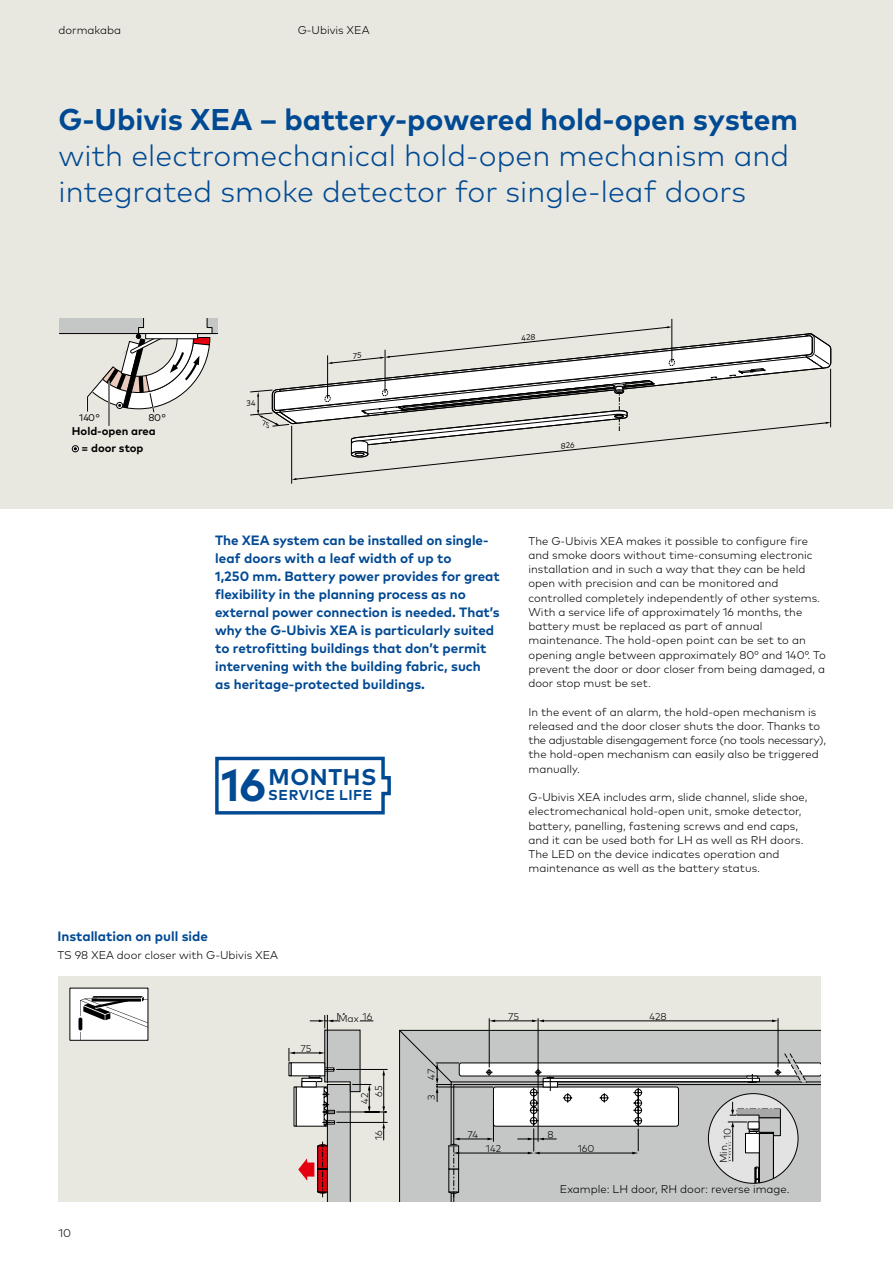
<style>
.page{position:relative;width:893px;height:1263px;background:#fff}
.page>*{position:absolute;margin:0;border:0;box-sizing:border-box;transform-origin:0 0}
.t1{font:700 45.3px "Mark Pro";color:#004993}
.t2{font:300 30px/36px "Mark Pro";letter-spacing:.005em;color:#004993}
.t3{font:700 30px "Mark Pro";color:#004993}
.t4{font:700 22.8px "Mark Pro";letter-spacing:.025em;color:#004993}
.t5{font:700 14.25px "Mark Pro";letter-spacing:.035em;color:#004993}
.t6{font:700 13.5px/18px "Mark Pro";color:#004993}
.t7{font:12.15px "Arial";color:#000}
.t8{font:300 11.25px/14.2px "Mark Pro";color:#000}
.t9{font:700 11.25px/17.5px "Mark Pro";color:#000;text-align:center}
.t10{font:300 10.2px "Mark Pro";color:#000}
.t11{font:300 9.9px/14.1px "Mark Pro";color:#000}
.t12{font:9.75px "Mark Pro";color:#000}
</style>
<div class="page">
<div style="left:0;top:0;width:893px;height:508px;background:#e9e8e0"></div>
<svg style="left:215px;top:756px;width:176px;height:59px"></svg>
<div style="left:59px;top:318px;width:159px;height:16px;background:#c5c6c6"></div>
<hr style="left:59px;top:333px;width:159px;height:1px;background:#000">
<hr style="left:108px;top:381px;width:2px;height:45px;background:#fff">
<hr style="left:109px;top:381px;width:1px;height:45px;background:#000">
<svg style="left:86px;top:318px;width:127px;height:96px"></svg>
<div style="left:72px;top:445px;width:7px;height:7px;border:1px solid #000;border-radius:50%"></div>
<svg style="left:72px;top:446px;width:6px;height:6px"></svg>
<hr style="left:291px;top:426px;width:1px;height:58px;background:#000">
<hr style="left:672px;top:319px;width:1px;height:43px;background:#000">
<div style="left:58px;top:976px;width:763px;height:225px;background:#e9e8e0"></div>
<hr style="left:538px;top:1018px;width:1px;height:124px;background:#000">
<hr style="left:778px;top:1018px;width:1px;height:49px;background:#000">
<hr style="left:542px;top:1020px;width:232px;height:1px;background:#000">
<svg style="left:772px;top:1019px;width:6px;height:3px"></svg>
<hr style="left:489px;top:1018px;width:1px;height:49px;background:#000">
<hr style="left:494px;top:1020px;width:40px;height:1px;background:#000">
<svg style="left:532px;top:1019px;width:12px;height:3px"></svg>
<svg style="left:489px;top:1019px;width:6px;height:3px"></svg>
<hr style="left:336px;top:1122px;width:52px;height:1px;background:#000">
<hr style="left:336px;top:1069px;width:52px;height:1px;background:#000">
<svg style="left:289px;top:1015px;width:97px;height:186px"></svg>
<div style="left:70px;top:988px;width:78px;height:52px;background:#fff"></div>
<div style="left:69px;top:988px;width:79px;height:53px;border:1px solid #000"></div>
<svg style="left:78px;top:1017px;width:4px;height:13px"></svg>
<svg style="left:80px;top:996px;width:68px;height:44px"></svg>
<div style="left:339px;top:1015px;width:20px;height:8px;background:#e9e8e0"></div>
<svg style="left:400px;top:1030px;width:421px;height:171px;background:#c2c3c3"></svg>
<svg style="left:250px;top:326px;width:581px;height:154px"></svg>
<p class="t8" style="left:58px;top:22px;width:64px">dormakaba</p>
<p class="t8" style="left:298px;top:22px;width:73px">G-Ubivis XEA</p>
<h2 class="t3" style="left:58px;top:97px;width:741px">G-Ubivis XEA – battery-powered hold-open system</h2>
<h2 class="t2" style="left:58px;top:136px;width:732px">with electromechanical hold-open mechanism and integrated smoke detector for single-leaf doors</h2>
<p class="t12" style="left:79px;top:410px;width:22px">140°</p>
<p class="t12" style="left:149px;top:410px;width:18px">80°</p>
<p class="t9" style="left:72px;top:421px;width:85px">Hold-open area = door stop</p>
<p class="t6" style="left:215px;top:530px;width:286px">The XEA system can be installed on single&shy;leaf doors with a leaf width of up to<br>1,250 mm. Battery power provides for great flexibility in the planning process as no external power connection is needed. That’s why the G-Ubivis XEA is particularly suited to retrofitting buildings that don’t permit intervening with the building fabric, such<br>as heritage-protected buildings.</p>
<h3 class="t4" style="left:268px;top:759px;width:110px">MONTHS</h3>
<h1 class="t1" style="left:221px;top:751px;width:46px">16</h1>
<p class="t5" style="left:268px;top:784px;width:106px">SERVICE LIFE</p>
<p class="t8" style="left:529px;top:532px;width:299px">The G-Ubivis XEA makes it possible to configure fire and smoke doors without time-consuming electronic installation and in such a way that they can be held open with precision and can be monitored and controlled completely independently of other systems.<br>With a service life of approximately 16 months, the battery must be replaced as part of annual maintenance. The hold-open point can be set to an opening angle between approximately 80° and 140°. To prevent the door or door closer from being damaged, a door stop must be set.</p>
<p class="t8" style="left:529px;top:704px;width:299px">In the event of an alarm, the hold-open mechanism is released and the door closer shuts the door. Thanks to the adjustable disengagement force (no tools necessary), the hold-open mechanism can easily also be triggered manually.</p>
<p class="t8" style="left:529px;top:789px;width:281px">G-Ubivis XEA includes arm, slide channel, slide shoe, electromechanical hold-open unit, smoke detector, battery, panelling, fastening screws and end caps, and it can be used both for LH as well as RH doors.<br>The LED on the device indicates operation and maintenance as well as the battery status.</p>
<p class="t7" style="left:672px;top:803px;width:166px">TS98-XEA_G-EMR-Ubivis_BS</p>
<p class="t7" style="left:659px;top:806px;width:176px">TS98-XEA_G-EMR-Ubivis_BGS</p>
<p class="t6" style="left:57px;top:926px;width:152px">Installation on pull side</p>
<p class="t8" style="left:57px;top:946px;width:222px">TS 98 XEA door closer with G-Ubivis XEA</p>
<p class="t11" style="left:300px;top:1040px;width:13px">75</p>
<p class="t11" style="left:337px;top:1008px;width:37px">Max. 16</p>
<p class="t11" style="left:338px;top:1011px;width:39px">Max. 26</p>
<p class="t11" style="left:508px;top:1009px;width:13px">75</p>
<p class="t11" style="left:649px;top:1009px;width:19px">428</p>
<p class="t8" style="left:58px;top:1225px;width:14px">10</p>
<p class="t11" style="left:369px;top:1095px;width:13px;rotate:-90deg">38</p>
<p class="t11" style="left:357px;top:1096px;width:13px;text-indent:-7px;rotate:-90deg">42<br>65</p>
<p class="t11" style="left:371px;top:1140px;width:11px;rotate:-90deg">16</p>
<p class="t11" style="left:424px;top:1080px;width:12px;rotate:-90deg">47</p>
<p class="t11" style="left:423px;top:1100px;width:7px;rotate:-90deg">3</p>
<p class="t11" style="left:467px;top:1127px;width:12px">74</p>
<p class="t11" style="left:548px;top:1127px;width:8px">8</p>
<p class="t11" style="left:486px;top:1140px;width:17px">142</p>
<p class="t11" style="left:578px;top:1140px;width:18px">160</p>
<p class="t10" style="left:716px;top:1163px;width:38px;rotate:-90deg">Min. 1 0</p>
<p class="t11" style="left:719px;top:1162px;width:35px;rotate:-90deg">Min. 10</p>
<p class="t8" style="left:560px;top:1180px;width:231px">Example: LH door, RH door: reverse image.</p>
</div>
